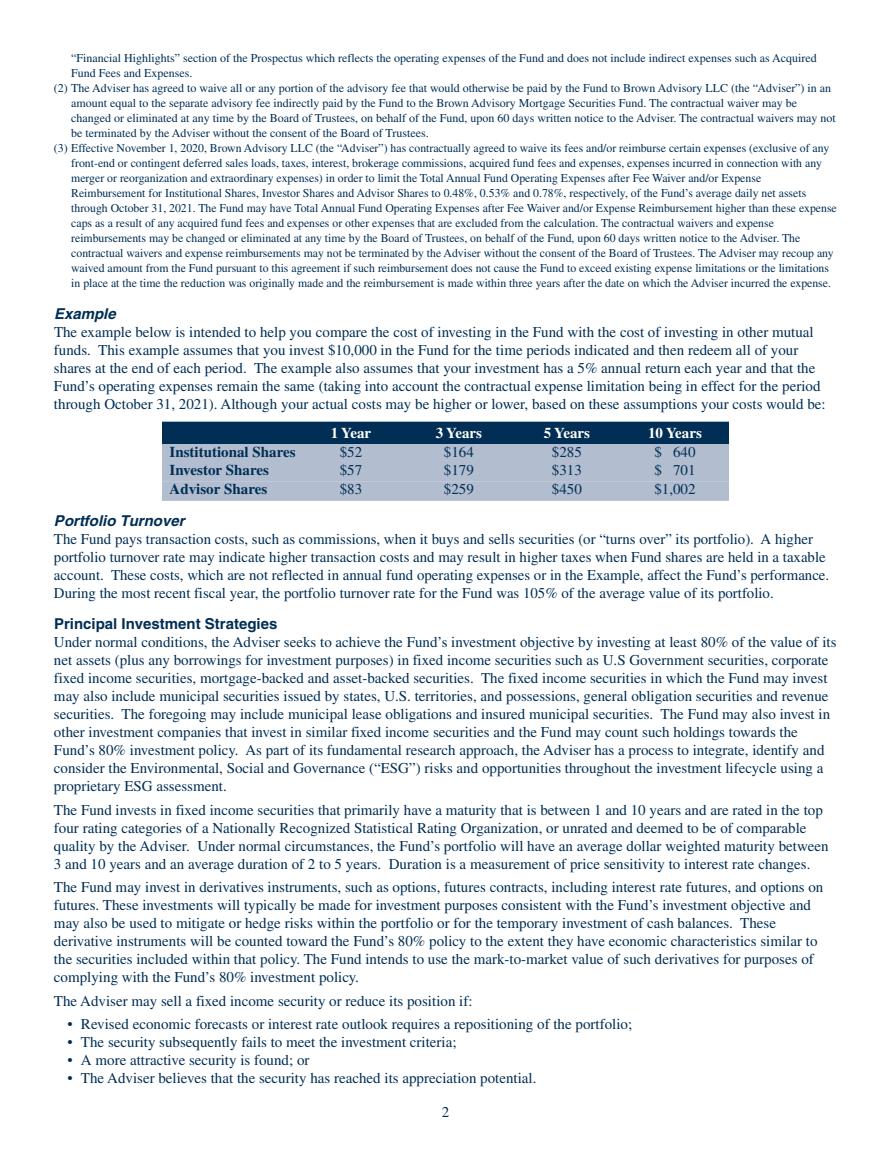
<style>
.page{position:relative;width:891px;height:1161px;background:#fff}
.page>*{position:absolute;margin:0;border:0;box-sizing:border-box;transform-origin:0 0}
.t1{font:15px/18px "Times";color:#002e54}
.t2{font:700 15px "Times";color:#002e54}
.t3{font:700 15px "Helvetica";color:#002e54}
.t4{font:italic 700 15px "Helvetica";color:#002e54}
.t5{font:700 15px "Times";color:#fff}
.t6{font:12px "Times";color:#002e54}
</style>
<div class="page">
<div style="left:162px;top:422px;width:567px;height:22px;background:#002e54"></div>
<div style="left:162px;top:444px;width:567px;height:20px;background:#b2bdd0"></div>
<div style="left:162px;top:462px;width:567px;height:20px;background:#b2bdd0"></div>
<div style="left:162px;top:481px;width:567px;height:20px;background:#b2bdd0"></div>
<p class="t6" style="left:71px;top:54px;width:747px">“Financial Highlights” section of the Prospectus which reflects the operating expenses of the Fund and does not include indirect expenses such as Acquired</p>
<p class="t6" style="left:71px;top:69px;width:123px">Fund Fees and Expenses.</p>
<p class="t6" style="left:54px;top:84px;width:779px">(2) The Adviser has agreed to waive all or any portion of the advisory fee that would otherwise be paid by the Fund to Brown Advisory LLC (the “Adviser”) in an</p>
<p class="t6" style="left:71px;top:99px;width:728px">amount equal to the separate advisory fee indirectly paid by the Fund to the Brown Advisory Mortgage Securities Fund. The contractual waiver may be</p>
<p class="t6" style="left:71px;top:114px;width:766px">changed or eliminated at any time by the Board of Trustees, on behalf of the Fund, upon 60 days written notice to the Adviser. The contractual waivers may not</p>
<p class="t6" style="left:71px;top:129px;width:359px">be terminated by the Adviser without the consent of the Board of Trustees.</p>
<p class="t6" style="left:54px;top:144px;width:777px">(3) Effective November 1, 2020, Brown Advisory LLC (the “Adviser”) has contractually agreed to waive its fees and/or reimburse certain expenses (exclusive of any</p>
<p class="t6" style="left:71px;top:159px;width:752px">front-end or contingent deferred sales loads, taxes, interest, brokerage commissions, acquired fund fees and expenses, expenses incurred in connection with any</p>
<p class="t6" style="left:71px;top:174px;width:691px">merger or reorganization and extraordinary expenses) in order to limit the Total Annual Fund Operating Expenses after Fee Waiver and/or Expense</p>
<p class="t6" style="left:71px;top:189px;width:737px">Reimbursement for Institutional Shares, Investor Shares and Advisor Shares to 0.48%, 0.53% and 0.78%, respectively, of the Fund’s average daily net assets</p>
<p class="t6" style="left:71px;top:204px;width:767px">through October 31, 2021. The Fund may have Total Annual Fund Operating Expenses after Fee Waiver and/or Expense Reimbursement higher than these expense</p>
<p class="t6" style="left:71px;top:219px;width:704px">caps as a result of any acquired fund fees and expenses or other expenses that are excluded from the calculation. The contractual waivers and expense</p>
<p class="t6" style="left:71px;top:234px;width:731px">reimbursements may be changed or eliminated at any time by the Board of Trustees, on behalf of the Fund, upon 60 days written notice to the Adviser. The</p>
<p class="t6" style="left:71px;top:249px;width:764px">contractual waivers and expense reimbursements may not be terminated by the Adviser without the consent of the Board of Trustees. The Adviser may recoup any</p>
<p class="t6" style="left:71px;top:264px;width:759px">waived amount from the Fund pursuant to this agreement if such reimbursement does not cause the Fund to exceed existing expense limitations or the limitations</p>
<p class="t6" style="left:71px;top:279px;width:761px">in place at the time the reduction was originally made and the reimbursement is made within three years after the date on which the Adviser incurred the expense.</p>
<p class="t4" style="left:54px;top:308px;width:63px">Example</p>
<p class="t1" style="left:54px;top:324px;width:773px">The example below is intended to help you compare the cost of investing in the Fund with the cost of investing in other mutual funds. This example assumes that you invest $10,000 in the Fund for the time periods indicated and then redeem all of your shares at the end of each period. The example also assumes that your investment has a 5% annual return each year and that the Fund’s operating expenses remain the same (taking into account the contractual expense limitation being in effect for the period through October 31, 2021). Although your actual costs may be higher or lower, based on these assumptions your costs would be:</p>
<p class="t5" style="left:331px;top:428px;width:42px">1 Year</p>
<p class="t5" style="left:436px;top:428px;width:48px">3 Years</p>
<p class="t5" style="left:544px;top:428px;width:48px">5 Years</p>
<p class="t5" style="left:648px;top:428px;width:55px">10 Years</p>
<p class="t2" style="left:170px;top:447px;width:128px">Institutional Shares</p>
<p class="t1" style="left:340px;top:445px;width:24px">$52</p>
<p class="t1" style="left:444px;top:445px;width:31px">$164</p>
<p class="t1" style="left:552px;top:445px;width:31px">$285</p>
<p class="t1" style="left:654px;top:445px;width:43px">$ 640</p>
<p class="t2" style="left:170px;top:465px;width:101px">Investor Shares</p>
<p class="t1" style="left:340px;top:463px;width:24px">$57</p>
<p class="t1" style="left:444px;top:463px;width:31px">$179</p>
<p class="t1" style="left:552px;top:463px;width:31px">$313</p>
<p class="t1" style="left:654px;top:463px;width:43px">$ 701</p>
<p class="t2" style="left:170px;top:484px;width:99px">Advisor Shares</p>
<p class="t1" style="left:340px;top:482px;width:24px">$83</p>
<p class="t1" style="left:444px;top:482px;width:31px">$259</p>
<p class="t1" style="left:552px;top:482px;width:31px">$450</p>
<p class="t1" style="left:654px;top:482px;width:43px">$1,002</p>
<p class="t4" style="left:54px;top:515px;width:132px">Portfolio Turnover</p>
<p class="t1" style="left:54px;top:531px;width:777px">The Fund pays transaction costs, such as commissions, when it buys and sells securities (or “turns over” its portfolio). A higher portfolio turnover rate may indicate higher transaction costs and may result in higher taxes when Fund shares are held in a taxable account. These costs, which are not reflected in annual fund operating expenses or in the Example, affect the Fund’s performance.<br>During the most recent fiscal year, the portfolio turnover rate for the Fund was 105% of the average value of its portfolio.</p>
<p class="t3" style="left:54px;top:619px;width:225px">Principal Investment Strategies</p>
<p class="t1" style="left:54px;top:635px;width:784px">Under normal conditions, the Adviser seeks to achieve the Fund’s investment objective by investing at least 80% of the value of its net assets (plus any borrowings for investment purposes) in fixed income securities such as U.S Government securities, corporate fixed income securities, mortgage-backed and asset-backed securities. The fixed income securities in which the Fund may invest may also include municipal securities issued by states, U.S. territories, and possessions, general obligation securities and revenue securities. The foregoing may include municipal lease obligations and insured municipal securities. The Fund may also invest in other investment companies that invest in similar fixed income securities and the Fund may count such holdings towards the Fund’s 80% investment policy. As part of its fundamental research approach, the Adviser has a process to integrate, identify and consider the Environmental, Social and Governance (“ESG”) risks and opportunities throughout the investment lifecycle using a proprietary ESG assessment.</p>
<p class="t1" style="left:54px;top:802px;width:776px">The Fund invests in fixed income securities that primarily have a maturity that is between 1 and 10 years and are rated in the top four rating categories of a Nationally Recognized Statistical Rating Organization, or unrated and deemed to be of comparable quality by the Adviser. Under normal circumstances, the Fund’s portfolio will have an average dollar weighted maturity between 3 and 10 years and an average duration of 2 to 5 years. Duration is a measurement of price sensitivity to interest rate changes.</p>
<p class="t1" style="left:54px;top:880px;width:771px">The Fund may invest in derivatives instruments, such as options, futures contracts, including interest rate futures, and options on futures. These investments will typically be made for investment purposes consistent with the Fund’s investment objective and may also be used to mitigate or hedge risks within the portfolio or for the temporary investment of cash balances. These derivative instruments will be counted toward the Fund’s 80% policy to the extent they have economic characteristics similar to the securities included within that policy. The Fund intends to use the mark-to-market value of such derivatives for purposes of complying with the Fund’s 80% investment policy.</p>
<p class="t1" style="left:54px;top:993px;width:420px">The Adviser may sell a fixed income security or reduce its position if:</p>
<p class="t1" style="left:67px;top:1016px;width:566px">• Revised economic forecasts or interest rate outlook requires a repositioning of the portfolio;</p>
<p class="t1" style="left:67px;top:1034px;width:391px">• The security subsequently fails to meet the investment criteria;</p>
<p class="t1" style="left:67px;top:1052px;width:244px">• A more attractive security is found; or</p>
<p class="t1" style="left:67px;top:1070px;width:471px">• The Adviser believes that the security has reached its appreciation potential.</p>
<p class="t1" style="left:442px;top:1105px;width:9px">2</p>
</div>
